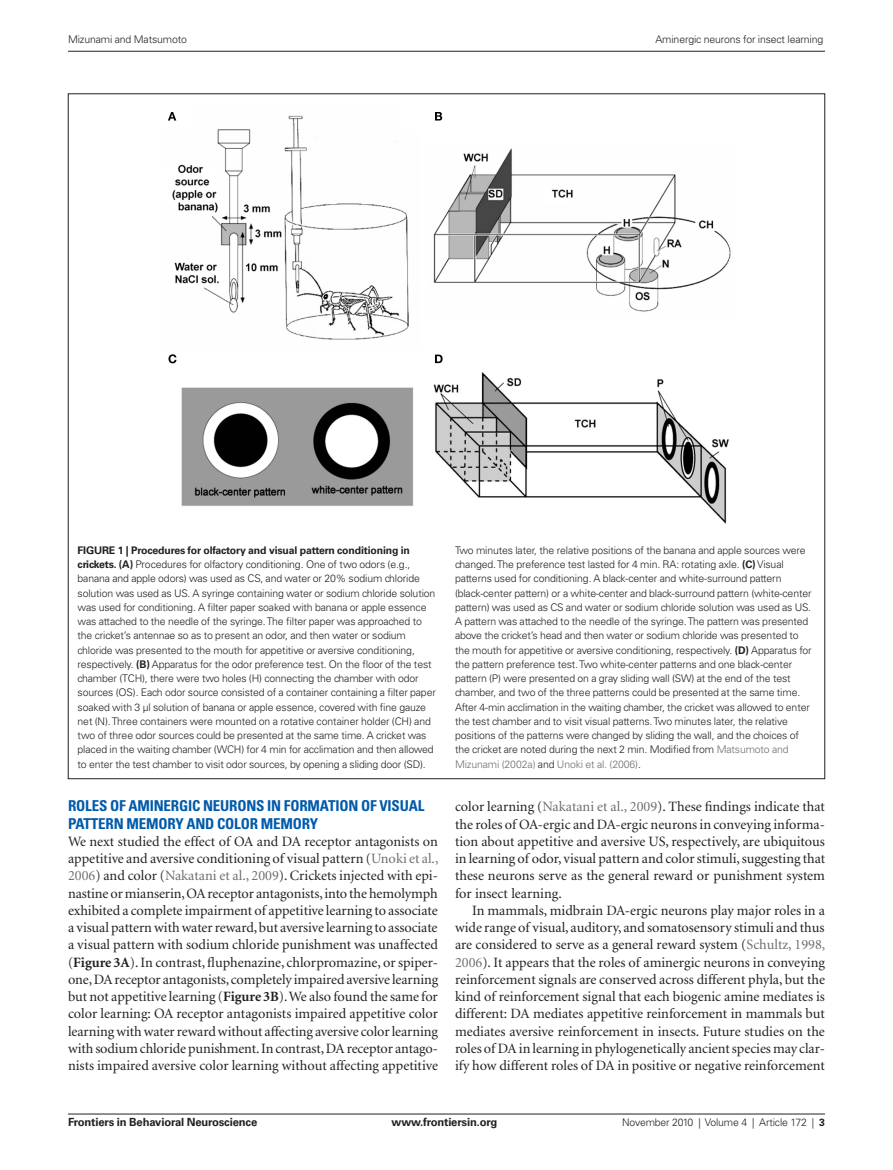
<style>
.page{position:relative;width:893px;height:1170px;background:#fff}
.page>*{position:absolute;margin:0;border:0;box-sizing:border-box;transform-origin:0 0}
.ART_tx_title1{font:700 condensed 15px/17.2px "Univers";letter-spacing:-.01em;color:#015aaa}
.ART_tx1{font:14.25px/17.2px "Minion";color:#231f20;text-align:justify}
.ART_tx{font:14.25px/17.2px "Minion";color:#231f20;text-align:justify}
.t1{font:700 11.25px "Univers";letter-spacing:-.015em;color:#231f20}
.FIGURE_tx{font:300 10.5px/14.2px "Univers";letter-spacing:-.015em;color:#231f20}
.s1{font-weight:700}
.s2{color:#6c6d70}
</style>
<div class="page">
<hr style="left:68px;top:1113px;width:757px;height:1px;background:#231f20">
<hr style="left:68px;top:51px;width:757px;height:1px;background:#231f20">
<img style="left:168px;top:112px;width:563px;height:412px">
<p class="FIGURE_tx" style="left:68px;top:32px;width:120px">Mizunami and Matsumoto</p>
<p class="FIGURE_tx" style="left:655px;top:32px;width:169px">Aminergic neurons for insect learning</p>
<p class="FIGURE_tx" style="left:78px;top:543px;width:360px"><span class="s1">Figure 1 | Procedures for olfactory and visual pattern conditioning in crickets. (A)</span> Procedures for olfactory conditioning. One of two odors (e.g., banana and apple odors) was used as CS, and water or 20% sodium chloride solution was used as US. A syringe containing water or sodium chloride solution was used for conditioning. A filter paper soaked with banana or apple essence was attached to the needle of the syringe. The filter paper was approached to the cricket’s antennae so as to present an odor, and then water or sodium chloride was presented to the mouth for appetitive or aversive conditioning, respectively. <span class="s1">(B)</span> Apparatus for the odor preference test. On the floor of the test chamber (TCH), there were two holes (H) connecting the chamber with odor sources (OS). Each odor source consisted of a container containing a filter paper soaked with 3 μl solution of banana or apple essence, covered with fine gauze net (N). Three containers were mounted on a rotative container holder (CH) and two of three odor sources could be presented at the same time. A cricket was placed in the waiting chamber (WCH) for 4 min for acclimation and then allowed to enter the test chamber to visit odor sources, by opening a sliding door (SD).</p>
<p class="FIGURE_tx" style="left:455px;top:543px;width:358px">Two minutes later, the relative positions of the banana and apple sources were changed. The preference test lasted for 4 min. RA: rotating axle. <span class="s1">(C)</span> Visual patterns used for conditioning. A black-center and white-surround pattern (black-center pattern) or a white-center and black-surround pattern (white-center pattern) was used as CS and water or sodium chloride solution was used as US.<br>A pattern was attached to the needle of the syringe. The pattern was presented above the cricket’s head and then water or sodium chloride was presented to the mouth for appetitive or aversive conditioning, respectively. <span class="s1">(D)</span> Apparatus for the pattern preference test. Two white-center patterns and one black-center pattern (P) were presented on a gray sliding wall (SW) at the end of the test chamber, and two of the three patterns could be presented at the same time.<br>After 4-min acclimation in the waiting chamber, the cricket was allowed to enter the test chamber and to visit visual patterns. Two minutes later, the relative positions of the patterns were changed by sliding the wall, and the choices of the cricket are noted during the next 2 min. Modified from <span class="s2">Matsumoto and Mizunami (2002a)</span> and <span class="s2">Unoki et al. (2006)</span>.</p>
<p class="ART_tx_title1" style="left:68px;top:797px;width:358px">ROLES OF AMINERGIC NEURONS IN FORMATION OF VISUAL<br>PATTERN MEMORY AND COLOR MEMORY</p>
<p class="ART_tx1" style="left:68px;top:833px;width:372px">We next studied the effect of OA and DA receptor antagonists on appetitive and aversive conditioning of visual pattern (<span class="s2">Unoki et al., 2006</span>) and color (<span class="s2">Nakatani et al., 2009</span>). Crickets injected with epi&shy;nastine or mianserin, OA receptor antagonists, into the hemolymph exhibited a complete impairment of appetitive learning to associate a visual pattern with water reward, but aversive learning to associate a visual pattern with sodium chloride punishment was unaffected (<span class="s1">Figure 3A</span>). In contrast, fluphenazine, chlorpromazine, or spiper&shy;one, DA receptor antagonists, completely impaired aversive learning but not appetitive learning (<span class="s1">Figure 3B</span>). We also found the same for color learning: OA receptor antagonists impaired appetitive color learning with water reward without affecting aversive color learning with sodium chloride punishment. In contrast, DA receptor antago&shy;nists impaired aversive color learning without affecting appetitive</p>
<p class="ART_tx1" style="left:455px;top:798px;width:372px">color learning (<span class="s2">Nakatani et al., 2009</span>). These findings indicate that the roles of OA-ergic and DA-ergic neurons in conveying informa&shy;tion about appetitive and aversive US, respectively, are ubiquitous in learning of odor, visual pattern and color stimuli, suggesting that these neurons serve as the general reward or punishment system for insect learning.</p>
<p class="ART_tx" style="left:455px;top:902px;width:372px;text-indent:17px">In mammals, midbrain DA-ergic neurons play major roles in a wide range of visual, auditory, and somatosensory stimuli and thus are considered to serve as a general reward system (<span class="s2">Schultz, 1998, 2006</span>). It appears that the roles of aminergic neurons in conveying reinforcement signals are conserved across different phyla, but the kind of reinforcement signal that each biogenic amine mediates is different: DA mediates appetitive reinforcement in mammals but mediates aversive reinforcement in insects. Future studies on the roles of DA in learning in phylogenetically ancient species may clar&shy;ify how different roles of DA in positive or negative reinforcement</p>
<p class="t1" style="left:68px;top:1115px;width:191px">Frontiers in Behavioral Neuroscience</p>
<p class="t1" style="left:392px;top:1115px;width:107px">www.frontiersin.org</p>
<p class="FIGURE_tx" style="left:622px;top:1115px;width:204px">November 2010 | Volume 4 | Article 172 | <span class="s1">3</span></p>
</div>
